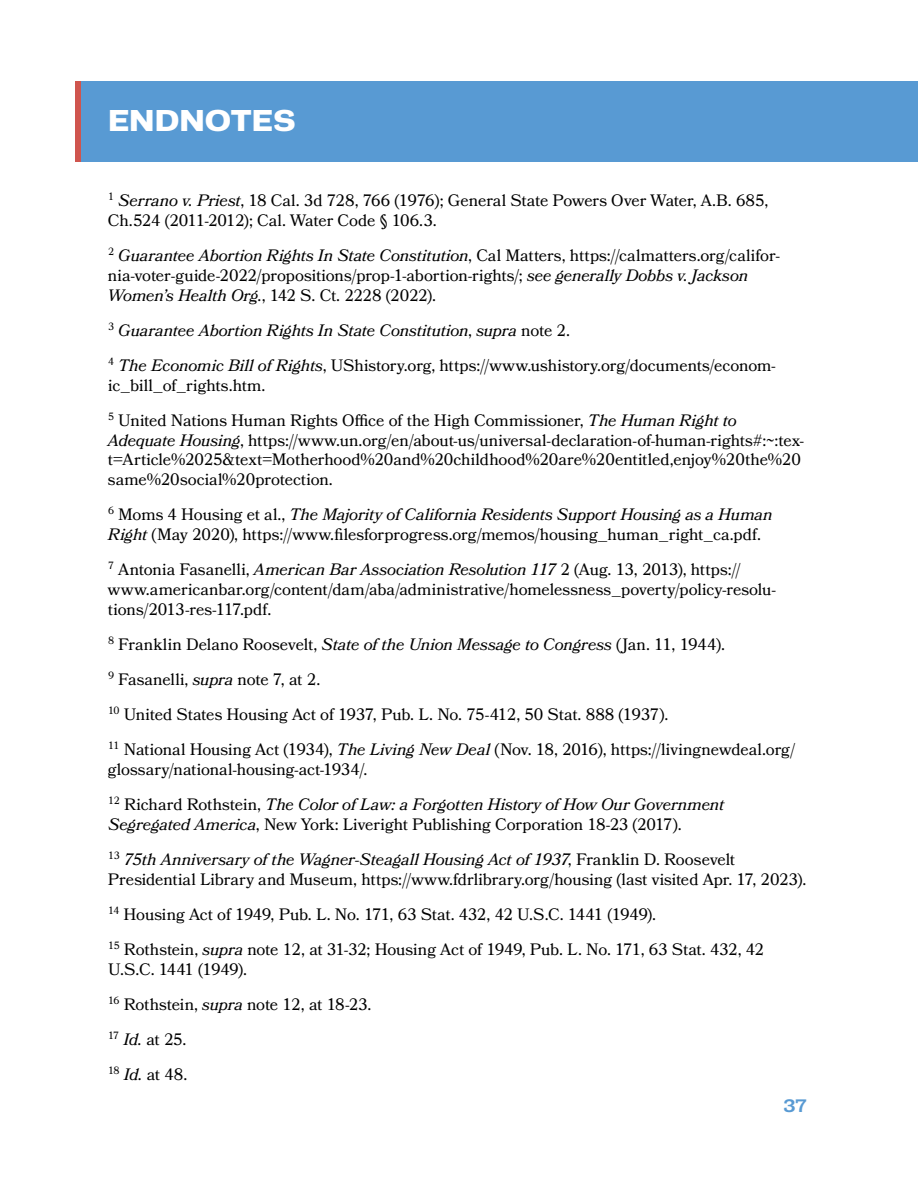
<style>
.page{position:relative;width:918px;height:1188px;background:#fff}
.page>*{position:absolute;margin:0;border:0;box-sizing:border-box;transform-origin:0 0}
.t1{font:700 30px "Campaign";color:#fff}
.t2{font:500 18px "Campaign";color:#589ad3}
.t3{font:16.5px/35.1px "Bookmania";letter-spacing:-.005em;color:#000}
.t4{font:italic 16.5px/35.1px "Bookmania";letter-spacing:-.005em;color:#000}
.s1{font-style:italic}
.s2{font-style:normal}
</style>
<div class="page">
<div style="left:81px;top:81px;width:837px;height:81px;background:#589ad3"></div>
<div style="left:76px;top:81px;width:5px;height:81px;background:#cf554e"></div>
<h1 class="t1" style="left:108px;top:103px;width:189px">ENDNOTES</h1>
<p class="t3" style="left:108px;top:191px;width:662px;line-height:19.8px"><sup>1</sup> <span class="s1">Serrano v. Priest</span>, 18 Cal. 3d 728, 766 (1976); General State Powers Over Water, A.B. 685,<br>Ch.524 (2011-2012); Cal. Water Code § 106.3.</p>
<p class="t3" style="left:108px;top:245px;width:673px;line-height:19.8px"><sup>2</sup> <span class="s1">Guarantee Abortion Rights In State Constitution</span>, Cal Matters, https://calmatters.org/califor&shy;nia-voter-guide-2022/propositions/prop-1-abortion-rights/; <span class="s1">see generally Dobbs v. Jackson<br>Women’s Health Org.</span>, 142 S. Ct. 2228 (2022).</p>
<p class="t4" style="left:108px;top:312px;width:669px"><sup>3</sup> Guarantee Abortion Rights In State Constitution<span class="s2">,</span> supra <span class="s2">note 2.<br></span><sup>4</sup> The Economic Bill of Rights<span class="s2">, UShistory.org, https://www.ushistory.org/documents/econom-</span></p>
<p class="t3" style="left:108px;top:367px;width:630px">ic_bill_of_rights.htm.<br><sup>5</sup> United Nations Human Rights Office of the High Commissioner, <span class="s1">The Human Right to</span></p>
<p class="t3" style="left:108px;top:430px;width:697px;line-height:19.8px"><span class="s1">Adequate Housing</span>, https://www.un.org/en/about-us/universal-declaration-of-human-rights#:~:tex&shy;t=Article%2025&amp;text=Motherhood%20and%20childhood%20are%20entitled,enjoy%20the%20 same%20social%20protection.</p>
<p class="t3" style="left:108px;top:505px;width:666px;line-height:19.8px"><sup>6</sup> Moms 4 Housing et al., <span class="s1">The Majority of California Residents Support Housing as a Human<br>Right</span> (May 2020), https://www.filesforprogress.org/memos/housing_human_right_ca.pdf.</p>
<p class="t3" style="left:108px;top:560px;width:669px;line-height:19.8px"><sup>7</sup> Antonia Fasanelli, <span class="s1">American Bar Association Resolution 117</span> 2 (Aug. 13, 2013), https:// www.americanbar.org/content/dam/aba/administrative/homelessness_poverty/policy-resolu&shy;tions/2013-res-117.pdf.</p>
<p class="t3" style="left:108px;top:627px;width:689px"><sup>8</sup> Franklin Delano Roosevelt, <span class="s1">State of the Union Message to Congress</span> (Jan. 11, 1944).<br><sup>9</sup> Fasanelli, <span class="s1">supra</span> note 7, at 2.<br><sup>10</sup> United States Housing Act of 1937, Pub. L. No. 75-412, 50 Stat. 888 (1937).<br><sup>11</sup> National Housing Act (1934), <span class="s1">The Living New Deal</span> (Nov. 18, 2016), https://livingnewdeal.org/</p>
<p class="t3" style="left:108px;top:752px;width:618px">glossary/national-housing-act-1934/.<br><sup>12</sup> Richard Rothstein, <span class="s1">The Color of Law: a Forgotten History of How Our Government</span></p>
<p class="t3" style="left:108px;top:807px;width:629px"><span class="s1">Segregated America</span>, New York: Liveright Publishing Corporation 18-23 (2017).<br><sup>13</sup> <span class="s1">75th Anniversary of the Wagner-Steagall Housing Act of 1937</span>, Franklin D. Roosevelt</p>
<p class="t3" style="left:108px;top:861px;width:700px">Presidential Library and Museum, https://www.fdrlibrary.org/housing (last visited Apr. 17, 2023).<br><sup>14</sup> Housing Act of 1949, Pub. L. No. 171, 63 Stat. 432, 42 U.S.C. 1441 (1949).<br><sup>15</sup> Rothstein, <span class="s1">supra</span> note 12, at 31-32; Housing Act of 1949, Pub. L. No. 171, 63 Stat. 432, 42</p>
<p class="t3" style="left:108px;top:951px;width:265px">U.S.C. 1441 (1949).<br><sup>16</sup> Rothstein, <span class="s1">supra</span> note 12, at 18-23.<br><sup>17</sup> <span class="s1">Id.</span> at 25.<br><sup>18</sup> <span class="s1">Id.</span> at 48.</p>
<p class="t2" style="left:783px;top:1095px;width:25px">37</p>
</div>
